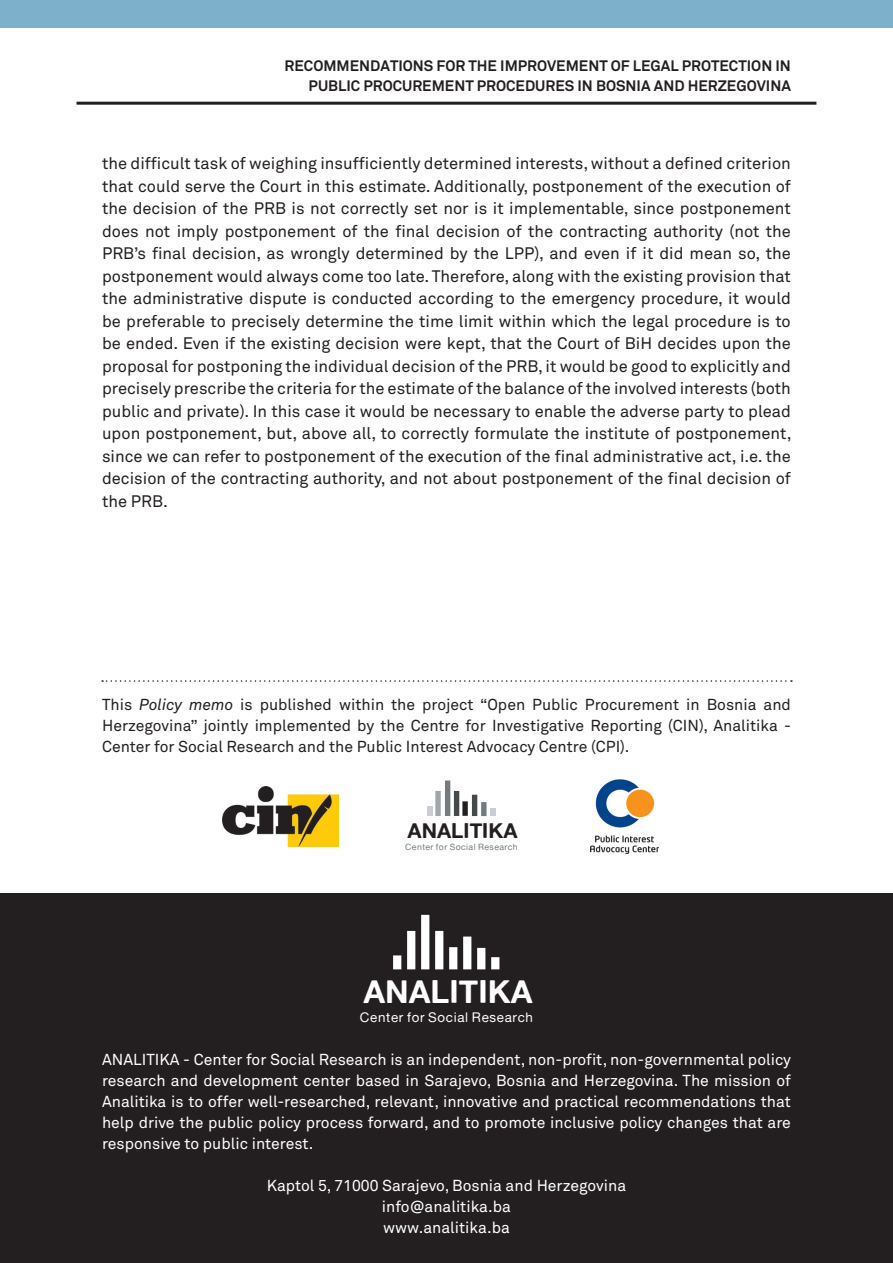
<style>
.page{position:relative;width:893px;height:1263px;background:#fff}
.page>*{position:absolute;margin:0;border:0;box-sizing:border-box;transform-origin:0 0}
.t1{font:31.8px "Alte Haas Grotesk Bold";color:#fff}
.t2{font:20.7px "Alte Haas Grotesk Bold";color:#231e1f}
.t3{font:16.5px/22.5px "W Akkurat";color:#231f20;text-align:justify}
.t4{font:15.75px/21px "W Akkurat";color:#fff;text-align:justify}
.t5{font:15.75px/21px "W Akkurat";color:#231f20;text-align:justify}
.t6{font:700 15px/19.5px "W Akkurat";color:#231f20;text-align:right}
.t7{font:13.35px "Alte Haas Grotesk";letter-spacing:.05em;color:#fff}
.t8{font:8.7px "Alte Haas Grotesk";letter-spacing:.05em;color:#737b7e}
.s1{font-style:italic}
</style>
<div class="page">
<div style="left:0;top:893px;width:893px;height:370px;background:#231f20"></div>
<svg style="left:102px;top:680px;width:690px;height:2px"></svg>
<img style="left:222px;top:786px;width:117px;height:60px">
<img style="left:591px;top:779px;width:67px;height:74px">
<div style="left:427px;top:807px;width:5px;height:9px;background:#caced4"></div>
<div style="left:435px;top:791px;width:6px;height:25px;background:#9ea5ac"></div>
<div style="left:445px;top:780px;width:5px;height:36px;background:#737b7e"></div>
<div style="left:454px;top:791px;width:5px;height:25px;background:#444a4b"></div>
<div style="left:462px;top:801px;width:6px;height:15px;background:#231f20"></div>
<div style="left:472px;top:795px;width:5px;height:21px;background:#444a4b"></div>
<div style="left:481px;top:802px;width:5px;height:14px;background:#737b7e"></div>
<div style="left:491px;top:808px;width:5px;height:8px;background:#caced4"></div>
<div style="left:393px;top:955px;width:8px;height:14px;background:#fff"></div>
<div style="left:407px;top:931px;width:8px;height:38px;background:#fff"></div>
<div style="left:421px;top:915px;width:8px;height:54px;background:#fff"></div>
<div style="left:435px;top:931px;width:8px;height:38px;background:#fff"></div>
<div style="left:449px;top:947px;width:8px;height:22px;background:#fff"></div>
<div style="left:463px;top:936px;width:8px;height:33px;background:#fff"></div>
<div style="left:477px;top:948px;width:8px;height:21px;background:#fff"></div>
<div style="left:491px;top:957px;width:8px;height:12px;background:#fff"></div>
<div style="left:0;top:0;width:893px;height:27px;background:#7db0ca"></div>
<hr style="left:77px;top:102px;width:739px;height:3px;background:#231f20">
<p class="t6" style="left:285px;top:56px;width:508px">RECOMMENDATIONS FOR THE IMPROVEMENT OF LEGAL PROTECTION IN<br>PUBLIC PROCUREMENT PROCEDURES IN BOSNIA AND HERZEGOVINA</p>
<p class="t3" style="left:102px;top:153px;width:691px">the difficult task of weighing insufficiently determined interests, without a defined criterion that could serve the Court in this estimate. Additionally, postponement of the execution of the decision of the PRB is not correctly set nor is it implementable, since postponement does not imply postponement of the final decision of the contracting authority (not the PRB’s final decision, as wrongly determined by the LPP), and even if it did mean so, the postponement would always come too late. Therefore, along with the existing provision that the administrative dispute is conducted according to the emergency procedure, it would be preferable to precisely determine the time limit within which the legal procedure is to be ended. Even if the existing decision were kept, that the Court of BiH decides upon the proposal for postponing the individual decision of the PRB, it would be good to explicitly and precisely prescribe the criteria for the estimate of the balance of the involved interests (both public and private). In this case it would be necessary to enable the adverse party to plead upon postponement, but, above all, to correctly formulate the institute of postponement, since we can refer to postponement of the execution of the final administrative act, i.e. the decision of the contracting authority, and not about postponement of the final decision of the PRB.</p>
<p class="t5" style="left:102px;top:694px;width:690px">This <span class="s1">Policy memo</span> is published within the project “Open Public Procurement in Bosnia and Herzegovina” jointly implemented by the Centre for Investigative Reporting (CIN), Analitika - Center for Social Research and the Public Interest Advocacy Centre (CPI).</p>
<p class="t2" style="left:408px;top:818px;width:112px">ANALITIKA</p>
<p class="t8" style="left:405px;top:842px;width:114px">Center for Social Research</p>
<h1 class="t1" style="left:363px;top:972px;width:171px">ANALITIKA</h1>
<p class="t7" style="left:360px;top:1009px;width:175px">Center for Social Research</p>
<p class="t4" style="left:102px;top:1049px;width:690px">ANALITIKA - Center for Social Research is an independent, non-profit, non-governmental policy research and development center based in Sarajevo, Bosnia and Herzegovina. The mission of Analitika is to offer well-researched, relevant, innovative and practical recommendations that help drive the public policy process forward, and to promote inclusive policy changes that are responsive to public interest.</p>
<p class="t4" style="left:267px;top:1175px;width:361px;text-align:center">Kaptol 5, 71000 Sarajevo, Bosnia and Herzegovina info@analitika.ba<br>www.analitika.ba</p>
</div>
